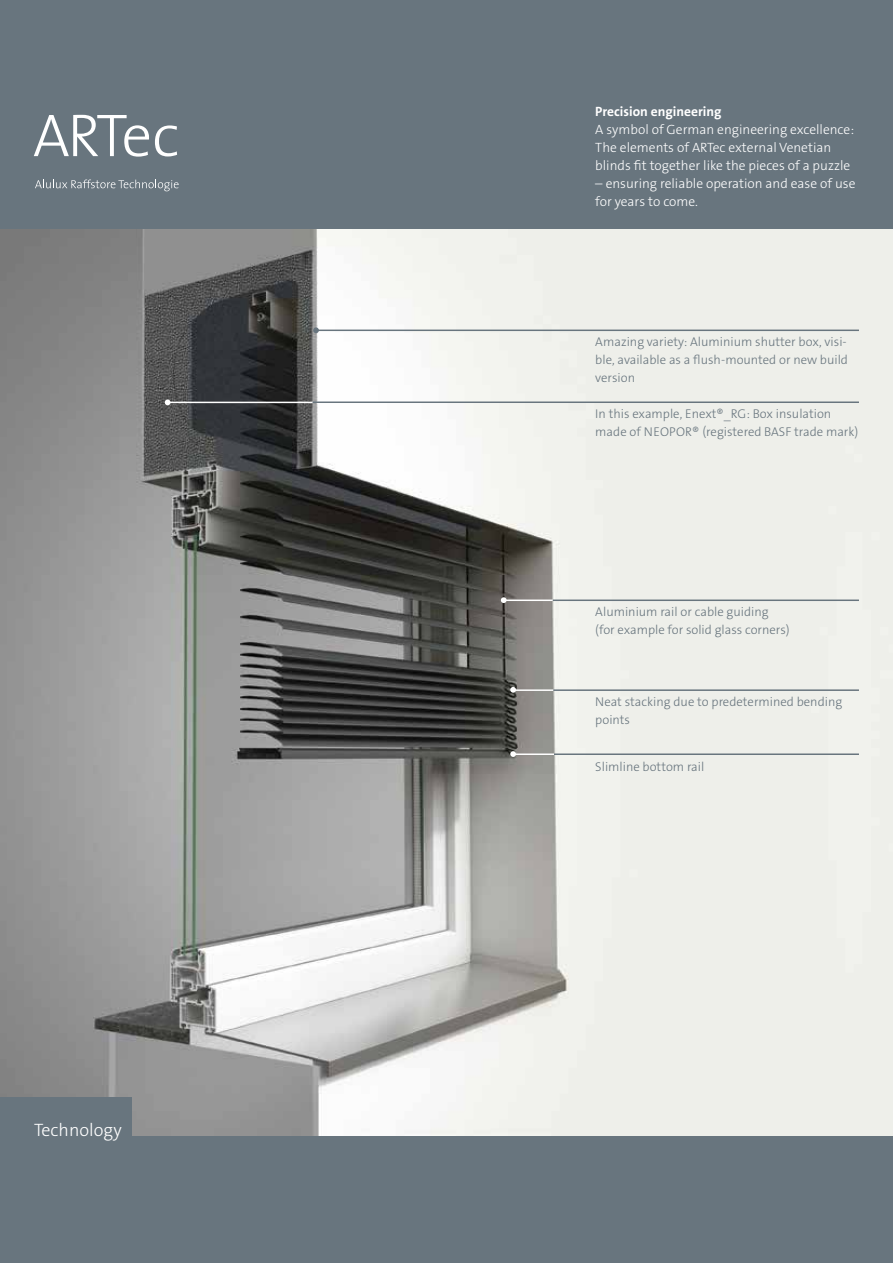
<style>
.page{position:relative;width:893px;height:1263px;background:#68757e}
.page>*{position:absolute;margin:0;border:0;box-sizing:border-box;transform-origin:0 0}
.t1{font:300 18px "The Sans Os F";color:#fff}
.t2{font:300 13.5px/18px "The Sans Os F";color:#fff}
.t3{font:700 13.5px "The Sans Os F";color:#fff}
.t4{font:300 12.75px/18px "The Sans Os F";color:#68757e}
</style>
<div class="page">
<img style="left:0;top:230px;width:893px;height:905px">
<hr style="left:514px;top:689px;width:40px;height:2px;background:#fff">
<hr style="left:553px;top:689px;width:306px;height:2px;background:#68757e">
<svg style="left:510px;top:687px;width:6px;height:6px"></svg>
<hr style="left:168px;top:402px;width:145px;height:1px;background:#fff">
<hr style="left:313px;top:401px;width:546px;height:2px;background:#68757e">
<svg style="left:165px;top:399px;width:6px;height:6px"></svg>
<hr style="left:315px;top:330px;width:544px;height:1px;background:#68757e">
<svg style="left:313px;top:327px;width:6px;height:6px"></svg>
<hr style="left:514px;top:753px;width:40px;height:2px;background:#fff">
<hr style="left:554px;top:753px;width:305px;height:2px;background:#68757e">
<svg style="left:510px;top:751px;width:6px;height:6px"></svg>
<hr style="left:506px;top:599px;width:47px;height:2px;background:#fff">
<hr style="left:553px;top:599px;width:306px;height:2px;background:#68757e">
<svg style="left:501px;top:597px;width:6px;height:6px"></svg>
<svg style="left:34px;top:115px;width:115px;height:42px"></svg>
<svg style="left:155px;top:125px;width:22px;height:31px"></svg>
<svg style="left:35px;top:180px;width:144px;height:11px"></svg>
<div style="left:0;top:1097px;width:132px;height:64px;background:#68757e"></div>
<h1 class="t1" style="left:34px;top:1118px;width:89px">Technology</h1>
<p class="t3" style="left:595px;top:103px;width:128px">Precision engineering</p>
<p class="t2" style="left:595px;top:121px;width:260px">A symbol of German engineering excellence:<br>The elements of ARTec external Venetian blinds fit together like the pieces of a puzzle</p>
<p class="t2" style="left:595px;top:175px;width:262px">– ensuring reliable operation and ease of use for years to come.</p>
<p class="t4" style="left:595px;top:333px;width:254px;text-align:justify">Amazing variety: Aluminium shutter box, visi&shy;ble, available as a flush-mounted or new build version</p>
<p class="t4" style="left:595px;top:405px;width:265px">In this example, Enext®_RG: Box insulation made of NEOPOR® (registered BASF trade mark)</p>
<p class="t4" style="left:595px;top:603px;width:196px">Aluminium rail or cable guiding (for example for solid glass corners)</p>
<p class="t4" style="left:595px;top:693px;width:248px">Neat stacking due to predetermined bending points</p>
<p class="t4" style="left:595px;top:757px;width:111px">Slimline bottom rail</p>
</div>
